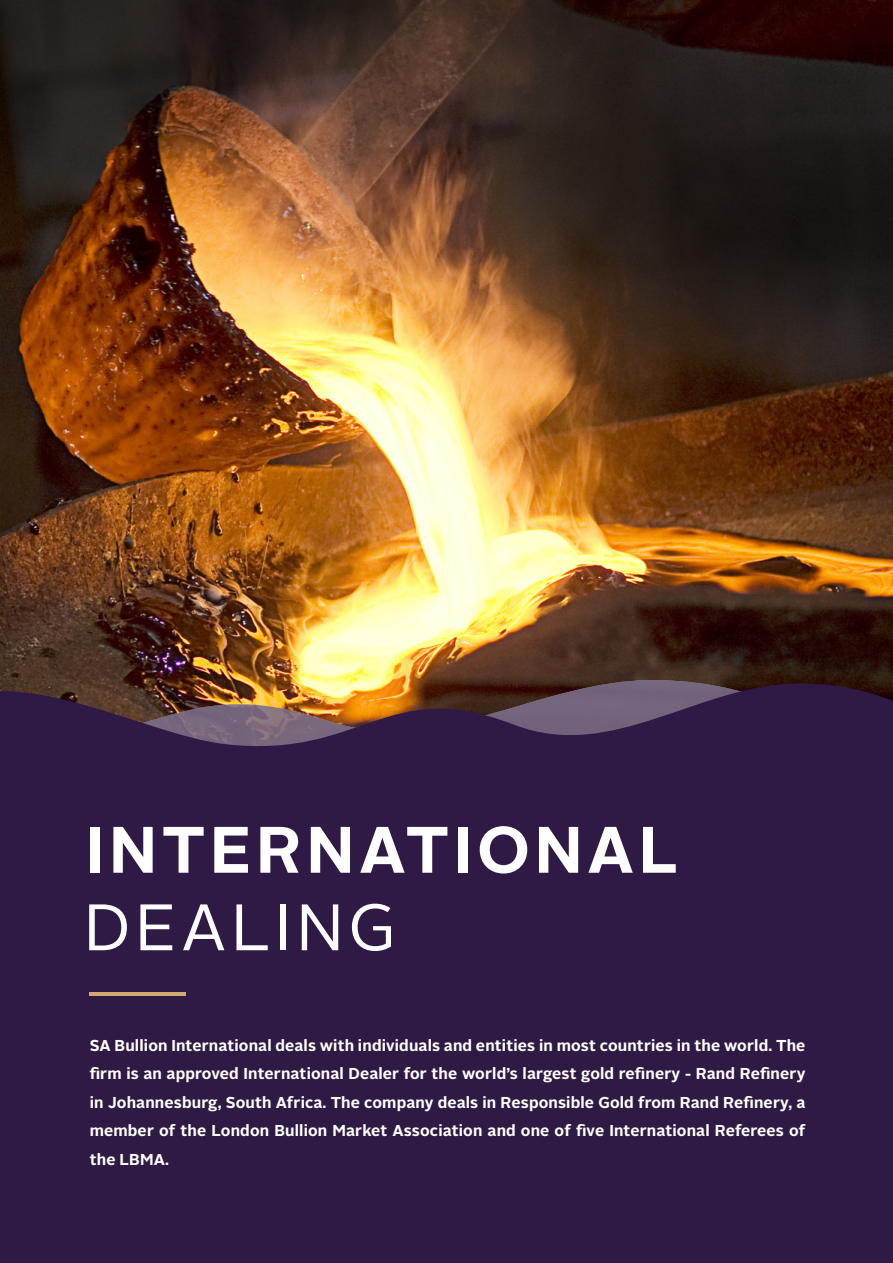
<style>
.page{position:relative;width:893px;height:1263px;background:#fff}
.page>*{position:absolute;margin:0;border:0;box-sizing:border-box;transform-origin:0 0}
.t1{font:700 65.4px "Alright Sans";letter-spacing:.07em;color:#fff}
.t2{font:65.4px "Alright Sans";letter-spacing:.07em;color:#fff}
.t3{font:700 15.75px/28.5px "Alright Sans";letter-spacing:.01em;color:#fff;text-align:justify}
</style>
<div class="page">
<img style="left:0;top:0;width:893px;height:644px">
<img style="left:2px;top:637px;width:891px;height:7px">
<svg style="left:0;top:644px;width:893px;height:619px;background:#362044"></svg>
<hr style="left:90px;top:992px;width:96px;height:3px;background:#d2aa71">
<h1 class="t1" style="left:86px;top:804px;width:594px">INTERNATIONAL</h1>
<h1 class="t2" style="left:84px;top:883px;width:314px">DEALING</h1>
<p class="t3" style="left:90px;top:1031px;width:717px">SA Bullion International deals with individuals and entities in most countries in the world. The firm is an approved International Dealer for the world’s largest gold refinery - Rand Refinery in Johannesburg, South Africa. The company deals in Responsible Gold from Rand Refinery, a member of the London Bullion Market Association and one of five International Referees of the LBMA.</p>
</div>
